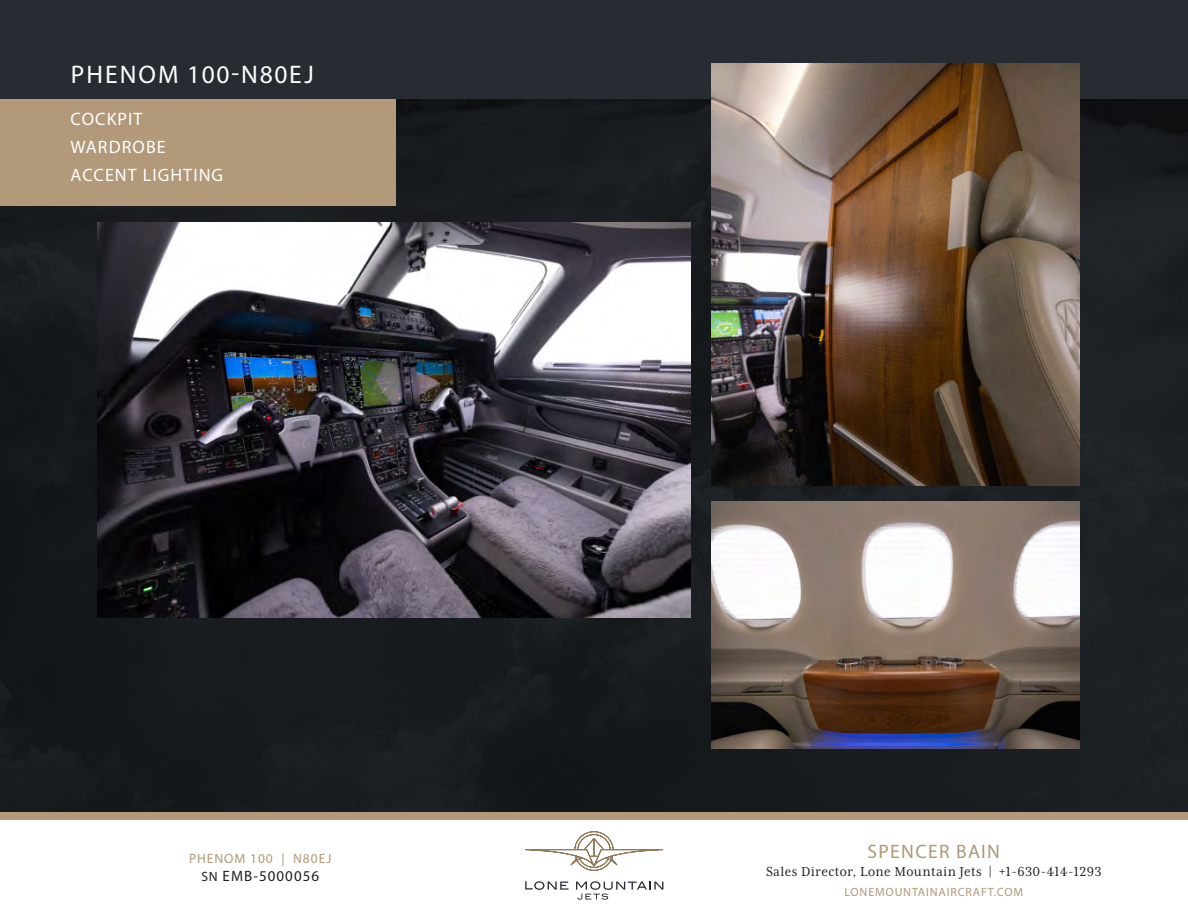
<style>
.page{position:relative;width:1188px;height:918px;background:#fff}
.page>*{position:absolute;margin:0;border:0;box-sizing:border-box;transform-origin:0 0}
.Aircraft_Model_page{font:25.5px "Myriad Pro";letter-spacing:.08em;color:#fff}
.Sales_Name{font:19.5px "Myriad Pro";letter-spacing:.07em;color:#b09879}
.t1{font:18px "Myriad Pro";letter-spacing:.06em;color:#fff}
.Sales_Contact_info{font:15px "Mrs Eaves XL Serif Nar OT";letter-spacing:.025em;color:#231f20}
.t2{font:15px "Myriad Pro";letter-spacing:.07em;color:#231f20}
.t3{font:13.5px "Myriad Pro";letter-spacing:.07em;color:#b19979}
.Gold_head{font:12px "Myriad Pro";letter-spacing:.07em;color:#b09879}
.s1{font-size:13.5px}
</style>
<div class="page">
<div style="left:0;top:98px;width:1188px;height:714px;background:#181c1f"></div>
<div style="left:0;top:98px;width:395px;height:108px;background:#b19979"></div>
<div style="left:0;top:812px;width:1188px;height:8px;background:#b19979"></div>
<svg style="left:525px;top:881px;width:44px;height:9px"></svg>
<svg style="left:576px;top:881px;width:87px;height:19px"></svg>
<svg style="left:525px;top:831px;width:138px;height:40px"></svg>
<div style="left:0;top:0;width:1188px;height:98px;background:#262c31"></div>
<img style="left:712px;top:502px;width:368px;height:247px">
<img style="left:712px;top:64px;width:368px;height:422px">
<img style="left:97px;top:222px;width:593px;height:396px">
<p class="Aircraft_Model_page" style="left:71px;top:59px;width:244px">PHENOM 100-N80EJ</p>
<p class="t1" style="left:71px;top:108px;width:73px">COCKPIT</p>
<p class="t1" style="left:71px;top:136px;width:97px">WARDROBE</p>
<p class="t1" style="left:71px;top:164px;width:154px">ACCENT LIGHTING</p>
<p class="t3" style="left:189px;top:850px;width:144px">PHENOM 100 | N80EJ</p>
<p class="t2" style="left:201px;top:867px;width:119px"><span class="s1">SN</span> EMB-5000056</p>
<p class="Sales_Name" style="left:868px;top:840px;width:134px">SPENCER BAIN</p>
<p class="Sales_Contact_info" style="left:766px;top:864px;width:337px">Sales Director, Lone Mountain Jets | +1-630-414-1293</p>
<p class="Gold_head" style="left:844px;top:884px;width:180px">LONEMOUNTAINAIRCRAFT.COM</p>
</div>
